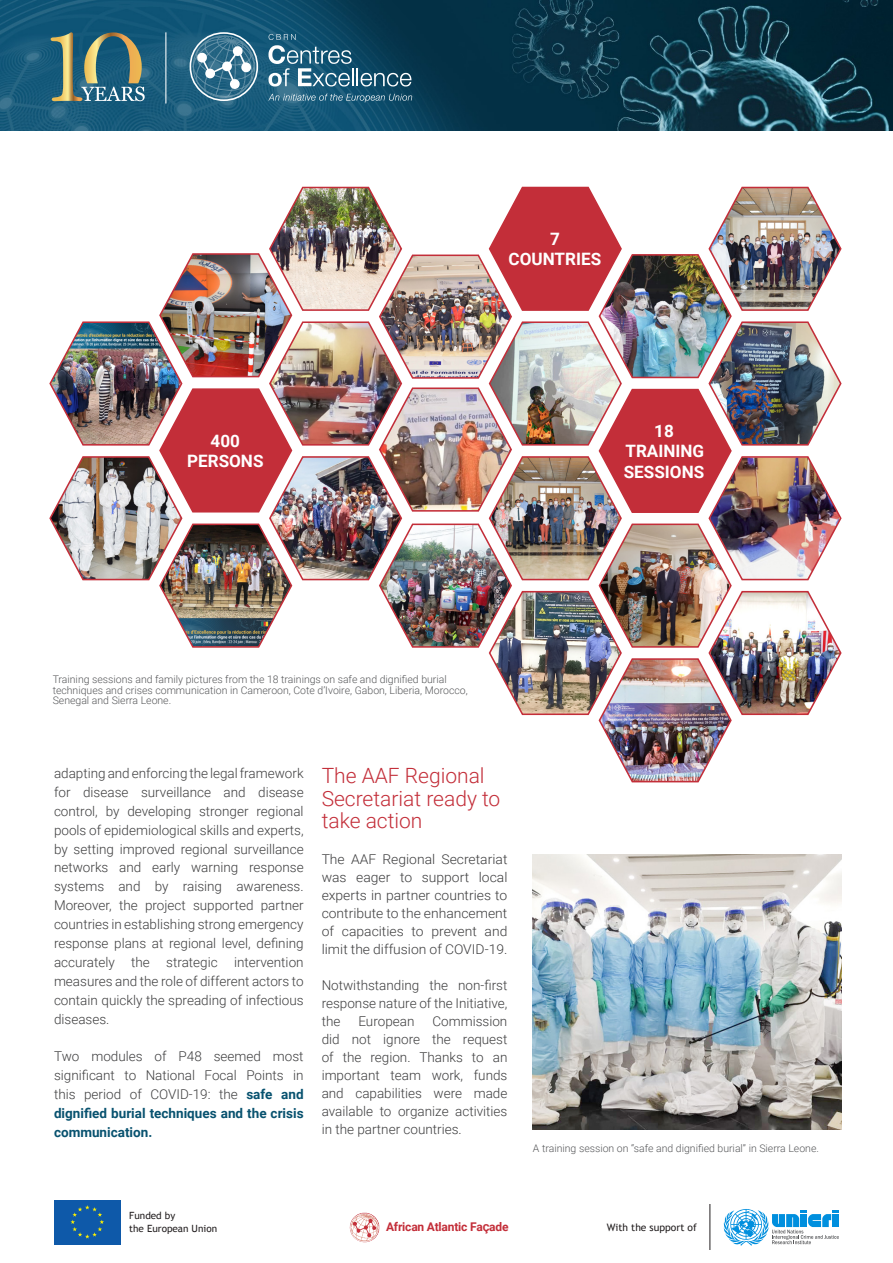
<style>
.page{position:relative;width:893px;height:1263px;background:#fff}
.page>*{position:absolute;margin:0;border:0;box-sizing:border-box;transform-origin:0 0}
.t1{font:300 21px/22.5px "Roboto";color:#c32e39}
.t2{font:700 17.1px "Roboto";color:#fff}
.t3{font:300 13.5px/18.9px "Roboto";color:#3e3e3f;text-align:justify}
.t4{font:700 12px "Roboto";letter-spacing:-.015em;color:#c32e39}
.master_nogrid{font:300 10.5px/10.5px "Roboto";color:#57585a}
.t5{font:10.2px "Trebuchet MS";color:#231f20}
.t6{font:9.9px/12.8px "Trebuchet MS";color:#231f20}
.s1{font-weight:700;color:#08526f}
</style>
<div class="page">
<img style="left:0;top:0;width:893px;height:131px">
<hr style="left:165px;top:32px;width:1px;height:72px;background:#fff">
<svg style="left:51px;top:32px;width:94px;height:69px"></svg>
<svg style="left:268px;top:94px;width:144px;height:8px"></svg>
<svg style="left:189px;top:32px;width:70px;height:70px"></svg>
<svg style="left:268px;top:34px;width:143px;height:53px"></svg>
<div style="left:54px;top:1200px;width:67px;height:44px;background:#0e59a9"></div>
<svg style="left:70px;top:1205px;width:34px;height:33px"></svg>
<svg style="left:724px;top:1209px;width:115px;height:37px"></svg>
<hr style="left:710px;top:1205px;width:1px;height:44px;background:#231f20">
<img style="left:350px;top:1212px;width:30px;height:30px;border-radius:15px">
<img style="left:533px;top:854px;width:309px;height:276px">
<img style="left:49px;top:186px;width:793px;height:597px">
<p class="t2" style="left:211px;top:429px;width:31px">400</p>
<p class="t2" style="left:187px;top:449px;width:78px">PERSONS</p>
<p class="t2" style="left:550px;top:227px;width:11px">7</p>
<p class="t2" style="left:509px;top:247px;width:94px">COUNTRIES</p>
<p class="t2" style="left:654px;top:419px;width:21px">18</p>
<p class="t2" style="left:625px;top:439px;width:80px">TRAINING</p>
<p class="t2" style="left:624px;top:460px;width:82px">SESSIONS</p>
<p class="master_nogrid" style="left:53px;top:674px;width:416px">Training sessions and family pictures from the 18 trainings on safe and dignified burial techniques and crises communication in Cameroon, Cote d’Ivoire, Gabon, Liberia, Morocco,<br>Senegal and Sierra Leone.</p>
<p class="t3" style="left:54px;top:763px;width:251px">adapting and enforcing the legal framework for disease surveillance and disease control, by developing stronger regional pools of epidemiological skills and experts, by setting improved regional surveillance networks and early warning response systems and by raising awareness.<br>Moreover, the project supported partner countries in establishing strong emergency response plans at regional level, defining accurately the strategic intervention measures and the role of different actors to contain quickly the spreading of infectious diseases.</p>
<p class="t3" style="left:54px;top:1047px;width:251px">Two modules of P48 seemed most significant to National Focal Points in this period of COVID-19: the <span class="s1">safe and dignified burial techniques and the crisis communication.</span></p>
<p class="t1" style="left:322px;top:764px;width:180px">The AAF Regional<br>Secretariat ready to take action</p>
<p class="t3" style="left:322px;top:850px;width:187px;line-height:18px">The AAF Regional Secretariat was eager to support local experts in partner countries to contribute to the enhancement of capacities to prevent and limit the diffusion of COVID-19.</p>
<p class="t3" style="left:322px;top:976px;width:187px;line-height:18px">Notwithstanding the non-first response nature of the Initiative, the</p>
<p class="t3" style="left:322px;top:1012px;width:187px;line-height:18px;text-indent:111px">Commission did not ignore the request of the region. Thanks to an important team work, funds and capabilities were made available to organize activities in the partner countries.</p>
<p class="t3" style="left:358px;top:1011px;width:58px">European</p>
<p class="master_nogrid" style="left:533px;top:1142px;width:287px">A training session on “safe and dignified burial” in Sierra Leone.</p>
<p class="t6" style="left:129px;top:1209px;width:89px">Funded by<br>the European Union</p>
<p class="t4" style="left:386px;top:1218px;width:124px">African Atlantic FaÇade</p>
<p class="t5" style="left:607px;top:1221px;width:91px">With the support of</p>
</div>
